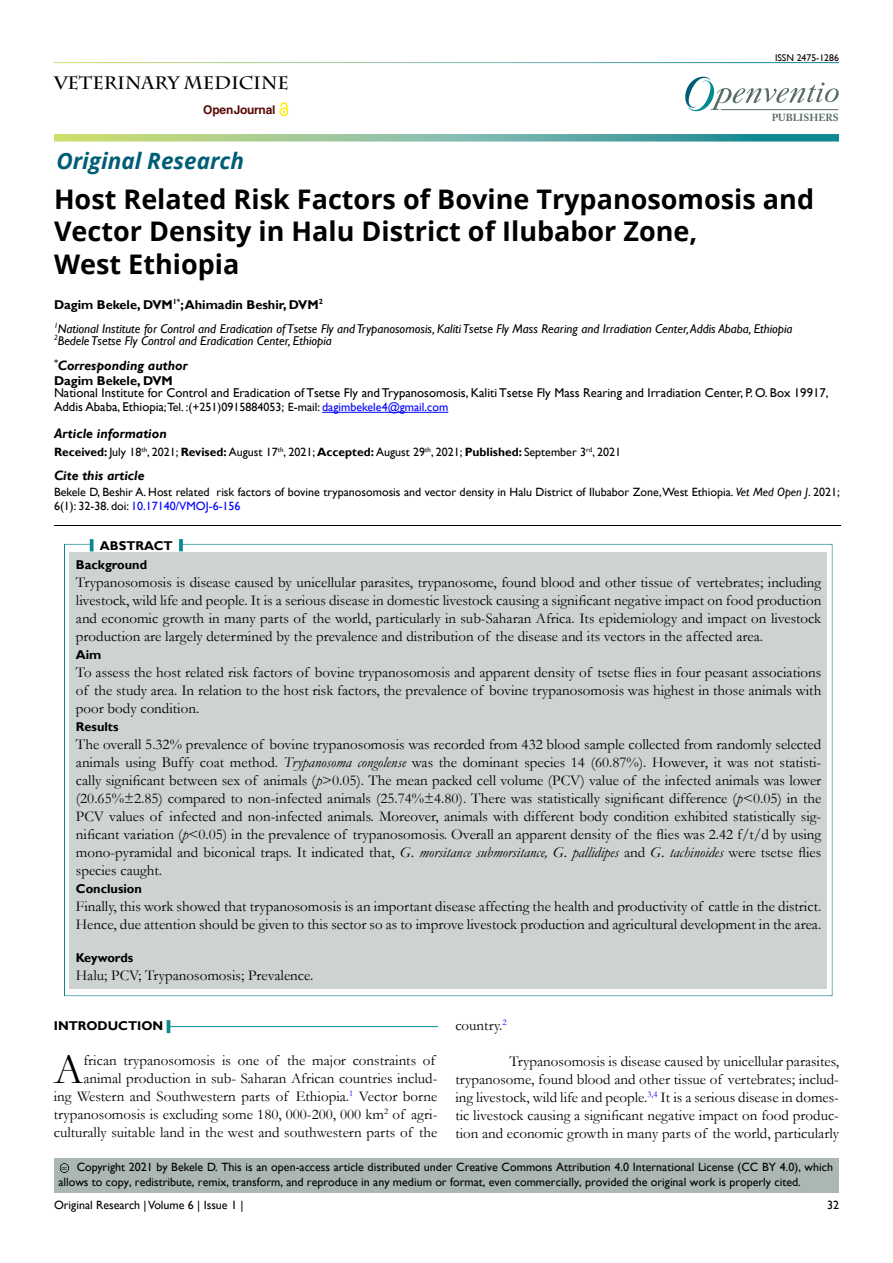
<style>
.page{position:relative;width:893px;height:1263px;background:#fff}
.page>*{position:absolute;margin:0;border:0;box-sizing:border-box;transform-origin:0 0}
.t1{font:43.8px "Garamond";color:#000}
.t2{font:700 27px/32.4px "Open Sans";color:#000101}
.t3{font:italic 700 22.5px "Open Sans";color:#015d76}
.t4{font:700 18px "Charlemagne Std";color:#000}
.t5{font:15px/18px "Garamond";color:#000;text-align:justify}
.t6{font:italic 700 13.5px "Gill Sans";color:#000101}
.t7{font:italic 700 13.5px "Gill Sans";color:#000}
.t8{font:italic 12.75px/24px "Gill Sans";color:#000101}
.t9{font:12.75px "Gill Sans";color:#000101}
.t10{font:700 12.75px/18.3px "Gill Sans";color:#000}
.t11{font:700 12.75px "Gill Sans";color:#000101}
.t12{font:12px/14.4px "Gill Sans";color:#000}
.t13{font:12px "Gill Sans";color:#000101}
.t14{font:700 12px "Helvetica LT Std";letter-spacing:-.015em;color:#580b05}
.t15{font:700 10.2px "Adobe Caslon Pro";color:#566d65}
.t16{font:9.75px "Gill Sans";color:#0a0000}
.t17{font:5.7px "Arial";color:#000}
.s1{font-weight:700;font-style:normal}
.s2{font-size:12.75px}
.s3{color:#0000fa}
.s4{font-weight:700}
.s5{font-style:italic}
</style>
<div class="page">
<svg style="left:280px;top:102px;width:8px;height:13px"></svg>
<svg style="left:54px;top:134px;width:785px;height:8px;background:#81ba9d"></svg>
<svg style="left:685px;top:77px;width:154px;height:34px"></svg>
<hr style="left:721px;top:109px;width:117px;height:1px;background:#566d65">
<hr style="left:322px;top:412px;width:126px;height:1px;background:#0000fa">
<div style="left:42px;top:516px;width:811px;height:12px;background:#f6f1f3;opacity:.75"></div>
<div style="left:54px;top:1158px;width:785px;height:35px;background:#aab7b5"></div>
<div style="left:47px;top:1151px;width:37px;height:23px;background:#f6f1f3;opacity:.75"></div>
<hr style="left:170px;top:1026px;width:268px;height:1px;background:#0a8b93">
<svg style="left:167px;top:1020px;width:3px;height:13px"></svg>
<div style="left:52px;top:535px;width:793px;height:462px;background:#f6f1f3;opacity:.75"></div>
<div style="left:69px;top:553px;width:758px;height:436px;background:#cdd3d1"></div>
<div style="left:79px;top:536px;width:27px;height:10px;background:#f6f1f3;opacity:.75"></div>
<svg style="left:90px;top:539px;width:4px;height:12px"></svg>
<svg style="left:179px;top:539px;width:4px;height:12px"></svg>
<p class="t4" style="left:54px;top:72px;width:237px">VETERINARY MEDICINE</p>
<p class="t14" style="left:203px;top:103px;width:74px">Open Journal</p>
<h3 class="t3" style="left:56px;top:145px;width:189px">Original Research</h3>
<p class="t16" style="left:775px;top:52px;width:65px">ISSN 2475-1286</p>
<p class="t15" style="left:772px;top:112px;width:69px">PUBLISHERS</p>
<h2 class="t2" style="left:54px;top:182px;width:762px">Host Related Risk Factors of Bovine Trypanosomosis and<br>Vector Density in Halu District of Ilubabor Zone,<br>West Ethiopia</h2>
<p class="t8" style="left:54px;top:292px;width:740px"><span class="s1">Dagim Bekele, DVM</span><sup>1*</sup><span class="s1">; Ahimadin Beshir, DVM</span><sup>2<br></sup><sup>1</sup>National Institute for Control and Eradication of Tsetse Fly and Trypanosomosis, Kaliti Tsetse Fly Mass Rearing and Irradiation Center, Addis Ababa, Ethiopia</p>
<p class="t8" style="left:54px;top:328px;width:279px"><sup>2</sup>Bedele Tsetse Fly Control and Eradication Center, Ethiopia</p>
<p class="t6" style="left:54px;top:357px;width:135px"><sup>*</sup>Corresponding author</p>
<p class="t11" style="left:54px;top:373px;width:120px">Dagim Bekele, DVM</p>
<p class="t9" style="left:54px;top:385px;width:776px">National Institute for Control and Eradication of Tsetse Fly and Trypanosomosis, Kaliti Tsetse Fly Mass Rearing and Irradiation Center, P. O. Box 19917,</p>
<p class="t13" style="left:54px;top:400px;width:396px"><span class="s2">Addis Ababa, Ethiopia</span>;Tel. :(+251)0915884053; E-mail: <span class="s3">dagimbekele4@gmail.com</span></p>
<p class="t6" style="left:54px;top:425px;width:114px">Article information</p>
<p class="t13" style="left:54px;top:445px;width:569px"><span class="s4">Received:</span> July 18<sup>th</sup>, 2021; <span class="s4">Revised:</span> August 17<sup>th</sup>, 2021; <span class="s4">Accepted:</span> August 29<sup>th</sup>, 2021; <span class="s4">Published:</span> September 3<sup>rd</sup>, 2021</p>
<p class="t7" style="left:54px;top:468px;width:92px">Cite this article</p>
<p class="t12" style="left:54px;top:485px;width:787px">Bekele D, Beshir A. Host related risk factors of bovine trypanosomosis and vector density in Halu District of Ilubabor Zone, West Ethiopia. <span class="s5">Vet Med Open J</span>. 2021;<br>6(1): 32-38. doi: <span class="s3">10.17140/VMOJ-6-156</span></p>
<p class="t10" style="left:76px;top:537px;width:98px;text-indent:24px">ABSTRACT<br>Background</p>
<p class="t5" style="left:76px;top:573px;width:747px">Trypanosomosis is disease caused by unicellular parasites, trypanosome, found blood and other tissue of vertebrates; including livestock, wild life and people. It is a serious disease in domestic livestock causing a significant negative impact on food production and economic growth in many parts of the world, particularly in sub-Saharan Africa. Its epidemiology and impact on livestock production are largely determined by the prevalence and distribution of the disease and its vectors in the affected area.</p>
<p class="t10" style="left:76px;top:646px;width:27px">Aim</p>
<p class="t5" style="left:76px;top:663px;width:747px">To assess the host related risk factors of bovine trypanosomosis and apparent density of tsetse flies in four peasant associations of the study area. In relation to the host risk factors, the prevalence of bovine trypanosomosis was highest in those animals with poor body condition.</p>
<p class="t10" style="left:76px;top:718px;width:44px">Results</p>
<p class="t5" style="left:76px;top:735px;width:747px">The overall 5.32% prevalence of bovine trypanosomosis was recorded from 432 blood sample collected from randomly selected animals using Buffy coat method. <span class="s5">Trypanosoma congolense</span> was the dominant species 14 (60.87%). However, it was not statisti&shy;cally significant between sex of animals (<span class="s5">p</span>&gt;0.05). The mean packed cell volume (PCV) value of the infected animals was lower (20.65%±2.85) compared to non-infected animals (25.74%±4.80). There was statistically significant difference (<span class="s5">p</span>&lt;0.05) in the PCV values of infected and non-infected animals. Moreover, animals with different body condition exhibited statistically sig&shy;nificant variation (<span class="s5">p</span>&lt;0.05) in the prevalence of trypanosomosis. Overall an apparent density of the flies was 2.42 f/t/d by using mono-pyramidal and biconical traps. It indicated that, <span class="s5">G. morsitance submorsitance, G. pallidipes</span> and <span class="s5">G. tachinoides</span> were tsetse flies species caught.</p>
<p class="t10" style="left:76px;top:880px;width:68px">Conclusion</p>
<p class="t5" style="left:76px;top:897px;width:747px">Finally, this work showed that trypanosomosis is an important disease affecting the health and productivity of cattle in the district.<br>Hence, due attention should be given to this sector so as to improve livestock production and agricultural development in the area.</p>
<p class="t10" style="left:76px;top:949px;width:59px">Keywords</p>
<p class="t5" style="left:76px;top:966px;width:239px">Halu; PCV; Trypanosomosis; Prevalence.</p>
<p class="t10" style="left:54px;top:1017px;width:111px">INTRODUCTION</p>
<h1 class="t1" style="left:54px;top:1039px;width:31px">A</h1>
<p class="t5" style="left:54px;top:1050px;width:385px;text-align:right">frican trypanosomosis is one of the major constraints of animal production in sub- Saharan African countries includ-<br>ing Western and Southwestern parts of Ethiopia.<sup>1</sup> Vector borne trypanosomosis is excluding some 180, 000-200, 000 km<sup>2</sup> of agri&shy;culturally suitable land in the west and southwestern parts of the</p>
<p class="t5" style="left:455px;top:1016px;width:53px">country.<sup>2</sup></p>
<p class="t5" style="left:455px;top:1052px;width:385px;text-indent:54px">Trypanosomosis is disease caused by unicellular parasites, trypanosome, found blood and other tissue of vertebrates; includ&shy;ing livestock, wild life and people.<sup>3,4</sup> It is a serious disease in domes&shy;tic livestock causing a significant negative impact on food produc&shy;tion and economic growth in many parts of the world, particularly</p>
<p class="t12" style="left:58px;top:1160px;width:776px;text-indent:18px">Copyright 2021 by Bekele D. This is an open-access article distributed under Creative Commons Attribution 4.0 International License (CC BY 4.0), which allows to copy, redistribute, remix, transform, and reproduce in any medium or format, even commercially, provided the original work is properly cited.</p>
<p class="t12" style="left:54px;top:1198px;width:191px">Original Research | Volume 6 | Issue 1 |</p>
<p class="t12" style="left:827px;top:1198px;width:13px">32</p>
<p class="t17" style="left:61px;top:1163px;width:7px">cc</p>
</div>
